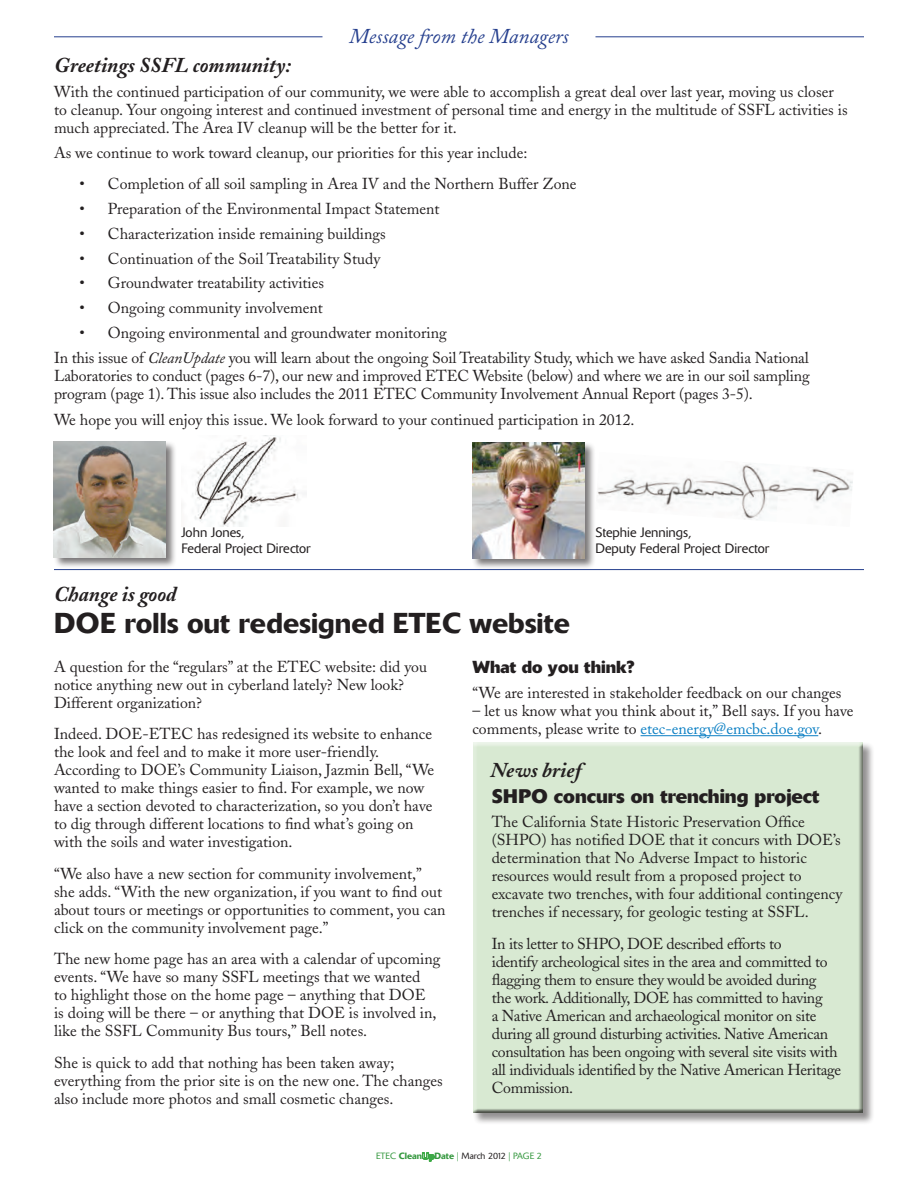
<style>
.page{position:relative;width:918px;height:1188px;background:#fff}
.page>*{position:absolute;margin:0;border:0;box-sizing:border-box;transform-origin:0 0}
.t1{font:500 28.5px "Delta";color:#231f20}
.ARsubheads{font:italic 700 21px "Adobe Caslon";color:#231f20}
.message_news{font:italic 21px "Adobe Caslon";color:#253f8e}
.t2{font:700 19.5px "Delta";color:#231f20}
.ARsubheads-2{font:700 17.25px "Delta";color:#231f20}
.ARsubheads-3{font:15.75px/18px "Adobe Caslon";color:#231f20}
.ARsubheads-4{font:15.75px/18px "Adobe Caslon";letter-spacing:-.02em;color:#231f20}
.t3{font:300 13.5px/16.2px "Delta";color:#231f20}
.t4{font:300 9px "Delta";color:#35983f}
.s1{font-style:italic}
.s2{color:#0c80c4}
.s3{font-weight:500}
.s4{font-family:"Delta Outline";font-weight:400}
.s5{color:#231f20}
</style>
<div class="page">
<div style="left:473px;top:742px;width:402px;height:383px;background:#231f20;opacity:.49"></div>
<div style="left:472px;top:742px;width:394px;height:372px;background:#d8e9d2"></div>
<hr style="left:596px;top:36px;width:268px;height:1px;background:#253f8e">
<hr style="left:54px;top:569px;width:810px;height:1px;background:#253f8e">
<svg style="left:422px;top:1153px;width:13px;height:8px"></svg>
<img style="left:181px;top:436px;width:125px;height:91px">
<img style="left:597px;top:463px;width:256px;height:57px">
<div style="left:53px;top:441px;width:124px;height:128px;background:#231f20;opacity:.6"></div>
<img style="left:54px;top:442px;width:112px;height:115px">
<div style="left:472px;top:442px;width:123px;height:128px;background:#231f20;opacity:.6"></div>
<img style="left:472px;top:443px;width:112px;height:115px">
<hr style="left:54px;top:36px;width:268px;height:1px;background:#253f8e">
<hr style="left:641px;top:735px;width:177px;height:1px;background:#0c80c4">
<p class="message_news" style="left:349px;top:25px;width:221px">Message from the Managers</p>
<p class="ARsubheads" style="left:54px;top:53px;width:239px">Greetings SSFL community:</p>
<p class="ARsubheads-3" style="left:54px;top:83px;width:795px">With the continued participation of our community, we were able to accomplish a great deal over last year, moving us closer to cleanup. Your ongoing interest and continued investment of personal time and energy in the multitude of SSFL activities is much appreciated. The Area IV cleanup will be the better for it.</p>
<p class="ARsubheads-3" style="left:54px;top:144px;width:475px">As we continue to work toward cleanup, our priorities for this year include:</p>
<p class="ARsubheads-3" style="left:80px;top:175px;width:499px">• Completion of all soil sampling in Area IV and the Northern Buffer Zone</p>
<p class="ARsubheads-3" style="left:80px;top:200px;width:362px">• Preparation of the Environmental Impact Statement</p>
<p class="ARsubheads-3" style="left:80px;top:225px;width:308px">• Characterization inside remaining buildings</p>
<p class="ARsubheads-3" style="left:80px;top:249px;width:302px">• Continuation of the Soil Treatability Study</p>
<p class="ARsubheads-3" style="left:80px;top:274px;width:246px">• Groundwater treatability activities</p>
<p class="ARsubheads-3" style="left:80px;top:299px;width:245px">• Ongoing community involvement</p>
<p class="ARsubheads-3" style="left:80px;top:324px;width:369px">• Ongoing environmental and groundwater monitoring</p>
<p class="ARsubheads-3" style="left:54px;top:348px;width:757px;text-align:justify">In this issue of <span class="s1">CleanUpdate</span> you will learn about the ongoing Soil Treatability Study, which we have asked Sandia National Laboratories to conduct (pages 6-7), our new and improved ETEC Website (below) and where we are in our soil sampling program (page 1). This issue also includes the 2011 ETEC Community Involvement Annual Report (pages 3-5).</p>
<p class="ARsubheads-3" style="left:54px;top:411px;width:582px">We hope you will enjoy this issue. We look forward to your continued participation in 2012.</p>
<p class="t3" style="left:181px;top:524px;width:131px">John Jones,<br>Federal Project Director</p>
<p class="t3" style="left:596px;top:524px;width:175px">Stephie Jennings,<br>Deputy Federal Project Director</p>
<h2 class="ARsubheads" style="left:54px;top:582px;width:124px">Change is good</h2>
<h2 class="t1" style="left:54px;top:606px;width:517px">DOE rolls out redesigned ETEC website</h2>
<p class="ARsubheads-3" style="left:54px;top:658px;width:375px">A question for the “regulars” at the ETEC website: did you notice anything new out in cyberland lately? New look?<br>Different organization?</p>
<p class="ARsubheads-3" style="left:54px;top:725px;width:382px">Indeed. DOE-ETEC has redesigned its website to enhance the look and feel and to make it more user-friendly.<br>According to DOE’s Community Liaison, Jazmin Bell, “We wanted to make things easier to find. For example, we now have a section devoted to characterization, so you don’t have to dig through different locations to find what’s going on with the soils and water investigation.</p>
<p class="ARsubheads-3" style="left:54px;top:865px;width:393px">“We also have a new section for community involvement,” she adds. “With the new organization, if you want to find out about tours or meetings or opportunities to comment, you can click on the community involvement page.”</p>
<p class="ARsubheads-3" style="left:54px;top:950px;width:388px">The new home page has an area with a calendar of upcoming events. “We have so many SSFL meetings that we wanted<br>to highlight those on the home page – anything that DOE<br>is doing will be there – or anything that DOE is involved in, like the SSFL Community Bus tours,” Bell notes.</p>
<p class="ARsubheads-3" style="left:54px;top:1054px;width:390px">She is quick to add that nothing has been taken away; everything from the prior site is on the new one. The changes also include more photos and small cosmetic changes.</p>
<p class="ARsubheads-2" style="left:472px;top:657px;width:163px">What do you think?</p>
<p class="ARsubheads-3" style="left:472px;top:684px;width:371px">“We are interested in stakeholder feedback on our changes</p>
<p class="ARsubheads-3" style="left:472px;top:702px;width:383px">– let us know what you think about it,” Bell says. If you have comments, please write to <span class="s2">etec-energy@emcbc.doe.gov</span>.</p>
<h3 class="ARsubheads" style="left:491px;top:758px;width:92px">News brief</h3>
<h3 class="t2" style="left:492px;top:784px;width:329px">SHPO concurs on trenching project</h3>
<p class="ARsubheads-3" style="left:492px;top:813px;width:352px">The California State Historic Preservation Office (SHPO) has notified DOE that it concurs with DOE’s determination that No Adverse Impact to historic resources would result from a proposed project to excavate two trenches, with four additional contingency trenches if necessary, for geologic testing at SSFL.</p>
<p class="ARsubheads-4" style="left:492px;top:935px;width:351px">In its letter to SHPO, DOE described efforts to<br>identify archeological sites in the area and committed to flagging them to ensure they would be avoided during<br>the work. Additionally, DOE has committed to having<br>a Native American and archaeological monitor on site during all ground disturbing activities. Native American consultation has been ongoing with several site visits with all individuals identified by the Native American Heritage Commission.</p>
<p class="t4" style="left:376px;top:1151px;width:167px">ETEC <span class="s3">Clean</span><span class="s4">Up</span><span class="s3">Date</span> | <span class="s5">March 2012</span> | PAGE 2</p>
</div>
